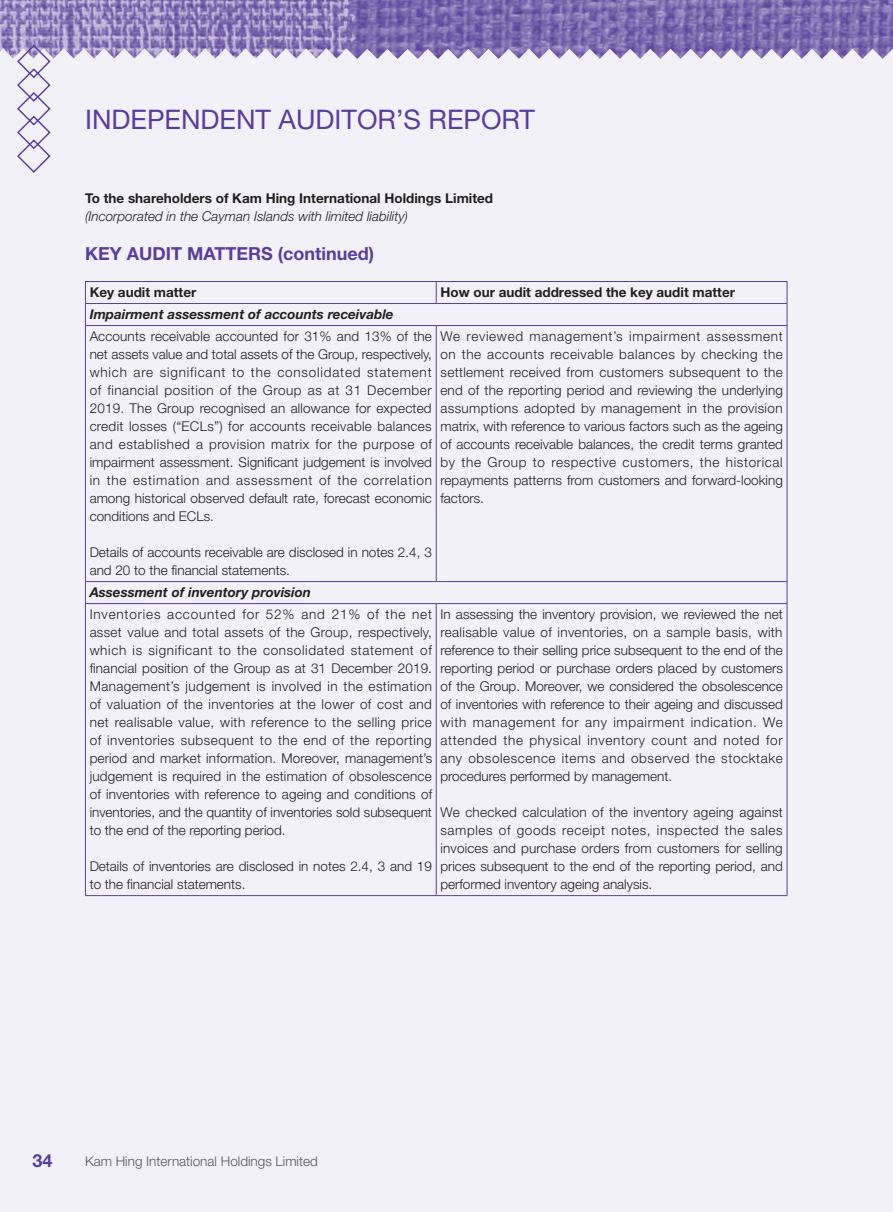
<style>
.page{position:relative;width:893px;height:1212px;background:#fff}
.page>*{position:absolute;margin:0;border:0;box-sizing:border-box;transform-origin:0 0}
.t1{font:27px "Helvetica Neue LT Std";color:#593f99}
.t2{font:700 18px "Helvetica Neue LT Std";color:#593f99}
.t3{font:300 13.5px/18px "Helvetica Neue LT Std";color:#231f20;text-align:justify}
.t4{font:700 13.5px "Helvetica Neue LT Std";color:#231f20}
.t5{font:italic 700 13.5px "Helvetica Neue LT Std";color:#231f20}
.t6{font:italic 300 13.5px "Helvetica Neue LT Std";color:#231f20}
.t7{font:300 13.5px "Helvetica Neue LT Std";color:#57585a}
</style>
<div class="page">
<div style="left:0;top:0;width:892px;height:1212px;background:#f2f1f8"></div>
<img style="left:0;top:0;width:346px;height:58px">
<img style="left:346px;top:0;width:547px;height:59px">
<svg style="left:16px;top:44px;width:36px;height:129px"></svg>
<svg style="left:85px;top:282px;width:1px;height:43px"></svg>
<hr style="left:85px;top:326px;width:1px;height:255px;background:#593f99">
<svg style="left:85px;top:582px;width:1px;height:21px"></svg>
<hr style="left:85px;top:604px;width:1px;height:291px;background:#593f99">
<hr style="left:85px;top:281px;width:351px;height:1px;background:#593f99">
<hr style="left:436px;top:281px;width:351px;height:1px;background:#593f99">
<svg style="left:436px;top:282px;width:1px;height:21px"></svg>
<svg style="left:787px;top:282px;width:1px;height:43px"></svg>
<hr style="left:436px;top:326px;width:1px;height:255px;background:#593f99">
<hr style="left:787px;top:326px;width:1px;height:255px;background:#593f99">
<svg style="left:787px;top:582px;width:1px;height:21px"></svg>
<hr style="left:436px;top:604px;width:1px;height:291px;background:#593f99">
<hr style="left:787px;top:604px;width:1px;height:291px;background:#593f99">
<hr style="left:85px;top:303px;width:351px;height:1px;background:#593f99">
<hr style="left:436px;top:303px;width:351px;height:1px;background:#593f99">
<hr style="left:85px;top:325px;width:351px;height:1px;background:#593f99">
<hr style="left:436px;top:325px;width:351px;height:1px;background:#593f99">
<hr style="left:85px;top:581px;width:351px;height:1px;background:#593f99">
<hr style="left:436px;top:581px;width:351px;height:1px;background:#593f99">
<hr style="left:85px;top:603px;width:351px;height:1px;background:#593f99">
<hr style="left:436px;top:603px;width:351px;height:1px;background:#593f99">
<hr style="left:85px;top:895px;width:351px;height:1px;background:#593f99">
<hr style="left:436px;top:895px;width:351px;height:1px;background:#593f99">
<h1 class="t1" style="left:85px;top:103px;width:452px">INDEPENDENT AUDITOR’S REPORT</h1>
<p class="t4" style="left:85px;top:189px;width:410px">To the shareholders of Kam Hing International Holdings Limited</p>
<p class="t6" style="left:85px;top:208px;width:325px">(Incorporated in the Cayman Islands with limited liability)</p>
<h2 class="t2" style="left:85px;top:243px;width:290px">KEY AUDIT MATTERS (continued)</h2>
<p class="t4" style="left:90px;top:284px;width:108px">Key audit matter</p>
<p class="t4" style="left:440px;top:284px;width:296px">How our audit addressed the key audit matter</p>
<p class="t5" style="left:90px;top:306px;width:306px">Impairment assessment of accounts receivable</p>
<p class="t3" style="left:90px;top:327px;width:344px">Accounts receivable accounted for 31% and 13% of the net assets value and total assets of the Group, respectively, which are significant to the consolidated statement of financial position of the Group as at 31 December 2019. The Group recognised an allowance for expected credit losses (“ECLs”) for accounts receivable balances and established a provision matrix for the purpose of impairment assessment. Significant judgement is involved in the estimation and assessment of the correlation among historical observed default rate, forecast economic conditions and ECLs.</p>
<p class="t3" style="left:90px;top:543px;width:344px">Details of accounts receivable are disclosed in notes 2.4, 3 and 20 to the financial statements.</p>
<p class="t3" style="left:440px;top:327px;width:344px">We reviewed management’s impairment assessment on the accounts receivable balances by checking the settlement received from customers subsequent to the end of the reporting period and reviewing the underlying assumptions adopted by management in the provision matrix, with reference to various factors such as the ageing of accounts receivable balances, the credit terms granted by the Group to respective customers, the historical repayments patterns from customers and forward-looking factors.</p>
<p class="t5" style="left:90px;top:584px;width:223px">Assessment of inventory provision</p>
<p class="t3" style="left:90px;top:605px;width:344px">Inventories accounted for 52% and 21% of the net asset value and total assets of the Group, respectively, which is significant to the consolidated statement of financial position of the Group as at 31 December 2019.<br>Management’s judgement is involved in the estimation of valuation of the inventories at the lower of cost and net realisable value, with reference to the selling price of inventories subsequent to the end of the reporting period and market information. Moreover, management’s judgement is required in the estimation of obsolescence of inventories with reference to ageing and conditions of inventories, and the quantity of inventories sold subsequent to the end of the reporting period.</p>
<p class="t3" style="left:90px;top:857px;width:344px">Details of inventories are disclosed in notes 2.4, 3 and 19 to the financial statements.</p>
<p class="t3" style="left:440px;top:605px;width:344px">In assessing the inventory provision, we reviewed the net realisable value of inventories, on a sample basis, with reference to their selling price subsequent to the end of the reporting period or purchase orders placed by customers of the Group. Moreover, we considered the obsolescence of inventories with reference to their ageing and discussed with management for any impairment indication. We attended the physical inventory count and noted for any obsolescence items and observed the stocktake procedures performed by management.</p>
<p class="t3" style="left:440px;top:803px;width:344px">We checked calculation of the inventory ageing against samples of goods receipt notes, inspected the sales invoices and purchase orders from customers for selling prices subsequent to the end of the reporting period, and performed inventory ageing analysis.</p>
<h2 class="t2" style="left:33px;top:1149px;width:21px">34</h2>
<p class="t7" style="left:85px;top:1153px;width:234px">Kam Hing International Holdings Limited</p>
</div>
